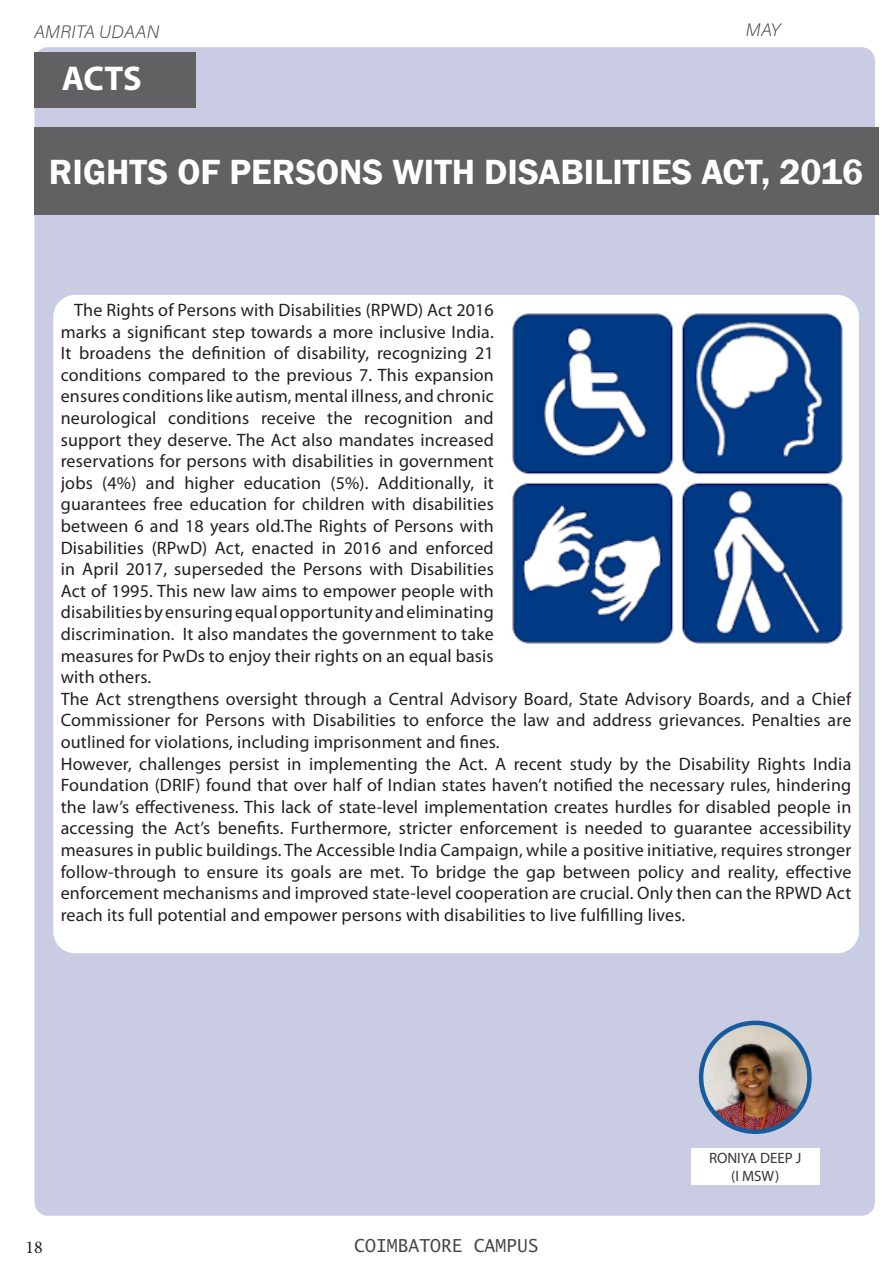
<style>
.page{position:relative;width:893px;height:1263px;background:#fff}
.page>*{position:absolute;margin:0;border:0;box-sizing:border-box;transform-origin:0 0}
.t1{font:600 36px "Franklin Gothic";color:#fff}
.t2{font:700 34.5px "Myriad Pro";color:#fff}
.t3{font:18px/21.6px "Myriad Pro";letter-spacing:.01em;color:#231f20}
.t4{font:18px "Lucida Sans Typewriter";color:#464648}
.t5{font:18px "Acumin Variable Concept";letter-spacing:.015em;color:#464648}
.t6{font:18px "Minion Pro";color:#1e211b}
.t7{font:15px/18px "Myriad Pro";color:#363536;text-align:center}
</style>
<div class="page">
<div style="left:30px;top:43px;width:849px;height:1177px;background:#cacce4;border-radius:18px"></div>
<div style="left:26px;top:38px;width:858px;height:1187px;border:9px solid #fff;border-radius:18px"></div>
<div style="left:34px;top:128px;width:844px;height:87px;background:#616164"></div>
<div style="left:34px;top:53px;width:161px;height:55px;background:#616164"></div>
<div style="left:57px;top:299px;width:798px;height:650px;background:#fff;border-radius:18px"></div>
<div style="left:53px;top:295px;width:806px;height:658px;border:8px solid #fff;border-radius:18px"></div>
<img style="left:510px;top:312px;width:333px;height:334px">
<img style="left:701px;top:1023px;width:108px;height:109px;border-radius:54px">
<div style="left:699px;top:1020px;width:113px;height:114px;border:4px solid #175d9e;border-radius:50%"></div>
<div style="left:691px;top:1149px;width:128px;height:36px;background:#fff"></div>
<p class="t5" style="left:34px;top:19px;width:127px">AMRITA UDAAN</p>
<p class="t5" style="left:746px;top:17px;width:36px">MAY</p>
<h2 class="t2" style="left:62px;top:56px;width:82px">ACTS</h2>
<h1 class="t1" style="left:49px;top:150px;width:816px">RIGHTS OF PERSONS WITH DISABILITIES ACT, 2016</h1>
<p class="t3" style="left:61px;top:299px;width:792px;text-indent:14px">The Rights of Persons with Disabilities (RPWD) Act 2016<br>marks a significant step towards a more inclusive India.<br>It broadens the definition of disability, recognizing 21<br>conditions compared to the previous 7. This expansion<br>ensures conditions like autism, mental illness, and chronic<br>neurological conditions receive the recognition and<br>support they deserve. The Act also mandates increased<br>reservations for persons with disabilities in government<br>jobs (4%) and higher education (5%). Additionally, it<br>guarantees free education for children with disabilities<br>between 6 and 18 years old.The Rights of Persons with<br>Disabilities (RPwD) Act, enacted in 2016 and enforced<br>in April 2017, superseded the Persons with Disabilities<br>Act of 1995. This new law aims to empower people with<br>disabilities by ensuring equal opportunity and eliminating<br>discrimination. It also mandates the government to take<br>measures for PwDs to enjoy their rights on an equal basis<br>with others.<br>The Act strengthens oversight through a Central Advisory Board, State Advisory Boards, and a Chief Commissioner for Persons with Disabilities to enforce the law and address grievances. Penalties are outlined for violations, including imprisonment and fines.<br>However, challenges persist in implementing the Act. A recent study by the Disability Rights India Foundation (DRIF) found that over half of Indian states haven’t notified the necessary rules, hindering the law’s effectiveness. This lack of state-level implementation creates hurdles for disabled people in accessing the Act’s benefits. Furthermore, stricter enforcement is needed to guarantee accessibility measures in public buildings. The Accessible India Campaign, while a positive initiative, requires stronger follow-through to ensure its goals are met. To bridge the gap between policy and reality, effective enforcement mechanisms and improved state-level cooperation are crucial. Only then can the RPWD Act reach its full potential and empower persons with disabilities to live fulfilling lives.</p>
<p class="t6" style="left:26px;top:1235px;width:19px">18</p>
<p class="t4" style="left:354px;top:1235px;width:186px">COIMBATORE CAMPUS</p>
<p class="t7" style="left:709px;top:1149px;width:94px">RONIYA DEEP J (I MSW)</p>
</div>
